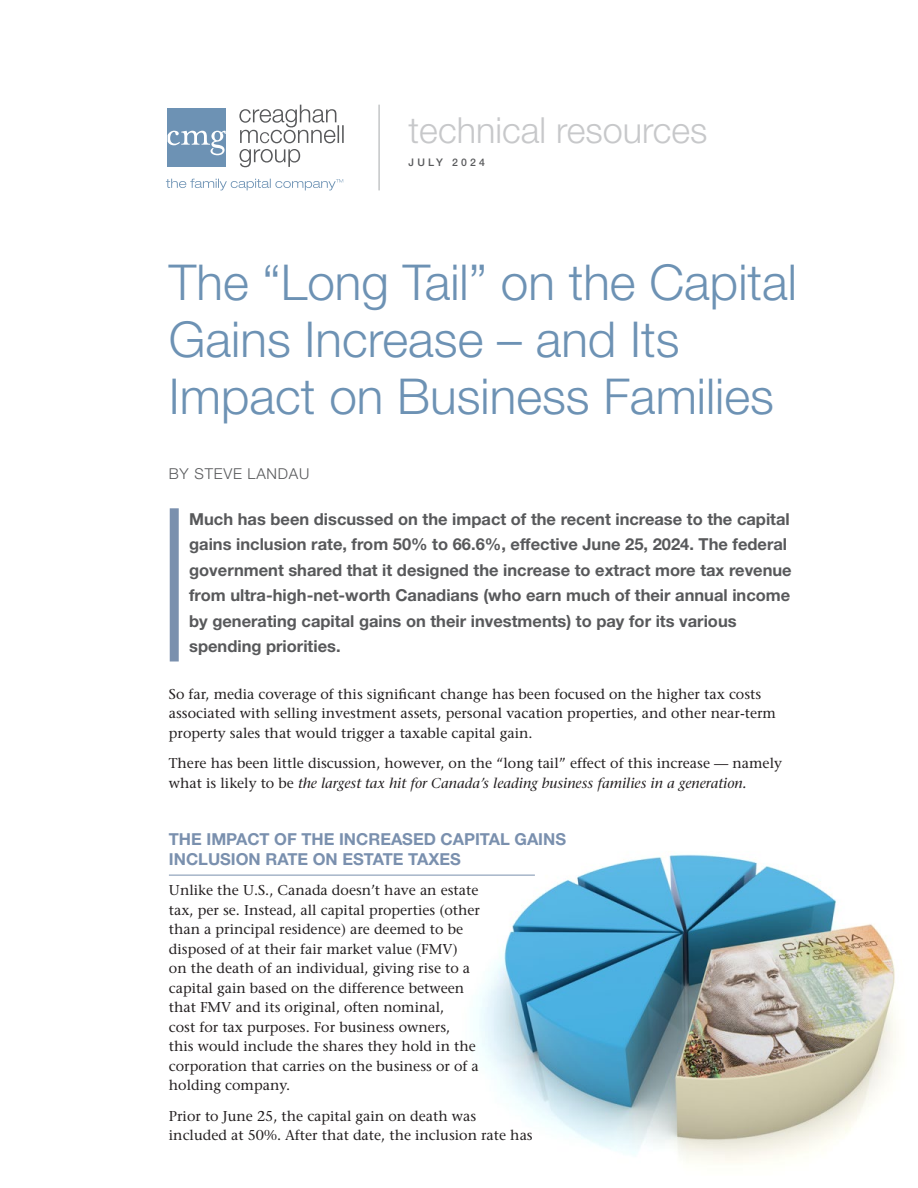
<style>
.page{position:relative;width:918px;height:1188px;background:#fff}
.page>*{position:absolute;margin:0;border:0;box-sizing:border-box;transform-origin:0 0}
.Light_Blue_light_head_larger{font:300 49.5px/57px "Helvetica Neue LT Pro";color:#6d92b4}
.Bark_Blue_light_head_larger{font:300 36px "Helvetica Neue LT Pro";color:#c7c8ca}
.LEAD_INTRO_indent{font:700 16.5px/25.5px "Helvetica Neue LT Pro";color:#58595b}
.LIGHTER_SUB{font:700 16.5px/19.8px "Helvetica Neue LT Pro";color:#7a90ae}
.BYLINE{font:300 15px "Helvetica Neue LT Pro";letter-spacing:.05em;color:#58595b}
.BODY{font:500 14.25px/19.5px "Stone Serif Std";color:#231f20}
.BYLINE-2{font:500 10.5px "Helvetica Neue LT Pro";letter-spacing:.3em;color:#58595b}
.s1{font-style:italic}
</style>
<div class="page">
<img style="left:449px;top:854px;width:447px;height:310px">
<hr style="left:379px;top:105px;width:1px;height:85px;background:#a7a9ac">
<div style="left:168px;top:109px;width:58px;height:58px;background:#6d92b4"></div>
<svg style="left:168px;top:131px;width:58px;height:24px"></svg>
<svg style="left:239px;top:105px;width:105px;height:38px"></svg>
<svg style="left:239px;top:149px;width:61px;height:18px"></svg>
<svg style="left:166px;top:179px;width:177px;height:11px"></svg>
<div style="left:170px;top:508px;width:9px;height:154px;background:#7a90ae"></div>
<hr style="left:169px;top:875px;width:366px;height:1px;background:#7a90ae">
<p class="Bark_Blue_light_head_larger" style="left:409px;top:108px;width:300px">technical resources</p>
<p class="BYLINE-2" style="left:409px;top:156px;width:78px">JULY 2024</p>
<p class="Light_Blue_light_head_larger" style="left:169px;top:253px;width:630px">The “Long Tail” on the Capital<br>Gains Increase – and Its<br>Impact on Business Families</p>
<p class="BYLINE" style="left:169px;top:465px;width:142px">BY STEVE LANDAU</p>
<p class="LEAD_INTRO_indent" style="left:189px;top:506px;width:604px">Much has been discussed on the impact of the recent increase to the capital gains inclusion rate, from 50% to 66.6%, effective June 25, 2024. The federal government shared that it designed the increase to extract more tax revenue from ultra-high-net-worth Canadians (who earn much of their annual income by generating capital gains on their investments) to pay for its various spending priorities.</p>
<p class="BODY" style="left:169px;top:684px;width:609px">So far, media coverage of this significant change has been focused on the higher tax costs associated with selling investment assets, personal vacation properties, and other near-term property sales that would trigger a taxable capital gain.</p>
<p class="BODY" style="left:169px;top:753px;width:615px">There has been little discussion, however, on the “long tail” effect of this increase — namely what is likely to be <span class="s1">the largest tax hit for Canada’s leading business families in a generation.</span></p>
<p class="LIGHTER_SUB" style="left:169px;top:829px;width:399px">THE IMPACT OF THE INCREASED CAPITAL GAINS<br>INCLUSION RATE ON ESTATE TAXES</p>
<p class="BODY" style="left:169px;top:881px;width:313px">Unlike the U.S., Canada doesn’t have an estate tax, per se. Instead, all capital properties (other than a principal residence) are deemed to be disposed of at their fair market value (FMV)<br>on the death of an individual, giving rise to a capital gain based on the difference between that FMV and its original, often nominal,<br>cost for tax purposes. For business owners,<br>this would include the shares they hold in the corporation that carries on the business or of a holding company.</p>
<p class="BODY" style="left:169px;top:1106px;width:365px">Prior to June 25, the capital gain on death was included at 50%. After that date, the inclusion rate has</p>
</div>
